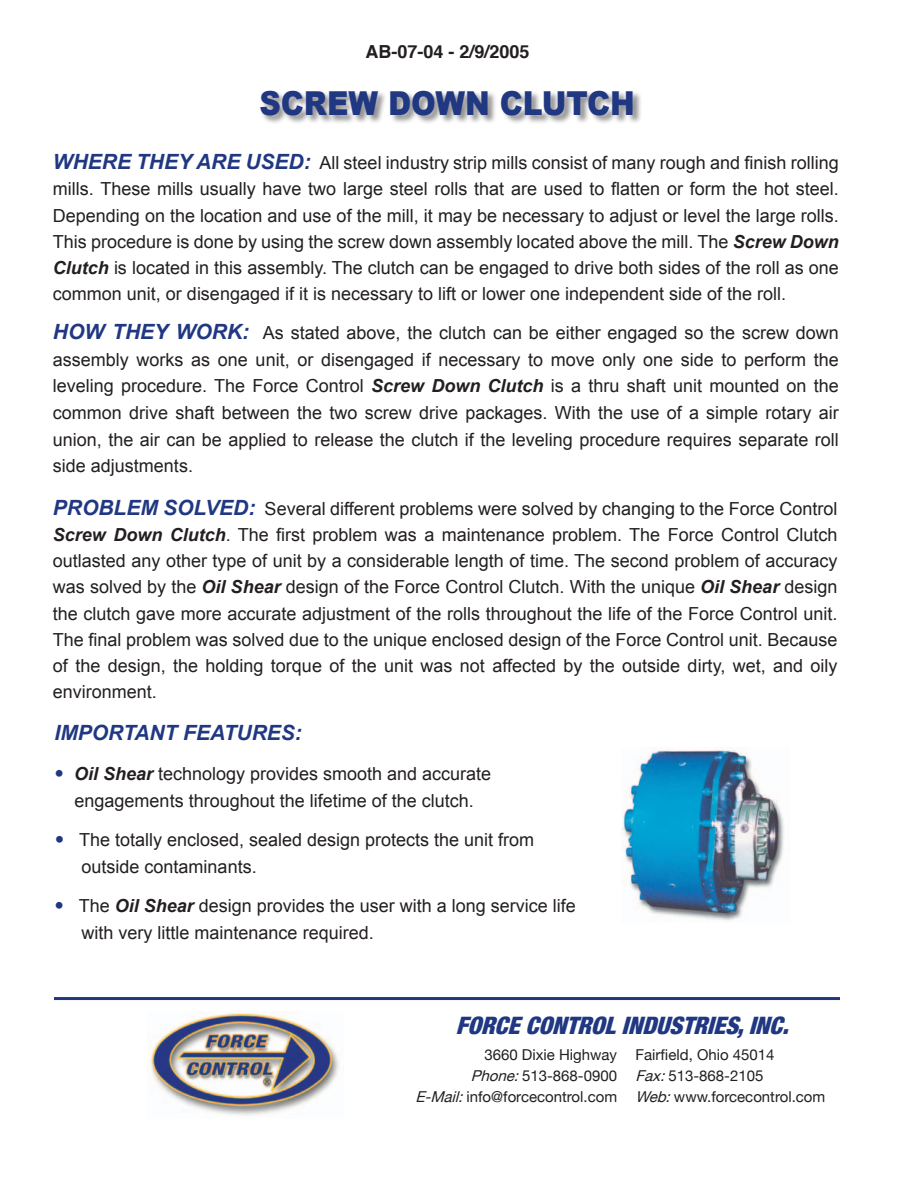
<style>
.page{position:relative;width:918px;height:1188px;background:#fff}
.page>*{position:absolute;margin:0;border:0;box-sizing:border-box;transform-origin:0 0}
.t1{font:900 33px "Arial";color:#203882;scale:.9 1}
.t2{font:italic 900 condensed 24px "Helvetica Neue";color:#203882}
.t3{font:italic 700 21px "Arial";color:#203882}
.t4{font:18px/26.2px "Arial";color:#231f20;text-align:justify}
.t5{font:700 18px "Helvetica";color:#231f20}
.t6{font:15px/21px "Helvetica Neue";color:#231f20;text-align:right}
.s1{font-weight:700;font-style:italic;font-size:21px;color:#203882}
.s2{font-weight:700;font-style:italic}
.s3{font-size:27px;color:#203882}
.s4{font-style:italic}
</style>
<div class="page">
<div style="left:260px;top:90px;width:383px;height:36px;background:#231f20;opacity:.5"></div>
<img style="left:150px;top:1013px;width:189px;height:102px">
<hr style="left:54px;top:997px;width:786px;height:3px;background:#203882">
<img style="left:623px;top:749px;width:161px;height:172px">
<p class="t5" style="left:366px;top:40px;width:166px">AB-07-04 - 2/9/2005</p>
<h1 class="t1" style="left:259px;top:85px;width:419px">SCREW DOWN CLUTCH</h1>
<p class="t4" style="left:53px;top:150px;width:788px"><span class="s1">WHERE THEY ARE USED:</span> All steel industry strip mills consist of many rough and finish rolling mills. These mills usually have two large steel rolls that are used to flatten or form the hot steel.<br>Depending on the location and use of the mill, it may be necessary to adjust or level the large rolls.<br>This procedure is done by using the screw down assembly located above the mill. The <span class="s2">Screw Down Clutch</span> is located in this assembly. The clutch can be engaged to drive both sides of the roll as one common unit, or disengaged if it is necessary to lift or lower one independent side of the roll.</p>
<p class="t4" style="left:53px;top:319px;width:788px"><span class="s1">HOW THEY WORK:</span> As stated above, the clutch can be either engaged so the screw down assembly works as one unit, or disengaged if necessary to move only one side to perform the leveling procedure. The Force Control <span class="s2">Screw Down Clutch</span> is a thru shaft unit mounted on the common drive shaft between the two screw drive packages. With the use of a simple rotary air union, the air can be applied to release the clutch if the leveling procedure requires separate roll side adjustments.</p>
<p class="t4" style="left:53px;top:495px;width:786px"><span class="s1">PROBLEM SOLVED:</span> Several different problems were solved by changing to the Force Control <span class="s2">Screw Down Clutch</span>. The first problem was a maintenance problem. The Force Control Clutch outlasted any other type of unit by a considerable length of time. The second problem of accuracy was solved by the <span class="s2">Oil Shear</span> design of the Force Control Clutch. With the unique <span class="s2">Oil Shear</span> design the clutch gave more accurate adjustment of the rolls throughout the life of the Force Control unit.<br>The final problem was solved due to the unique enclosed design of the Force Control unit. Because of the design, the holding torque of the unit was not affected by the outside dirty, wet, and oily environment.</p>
<p class="t3" style="left:55px;top:721px;width:249px">IMPORTANT FEATURES:</p>
<p class="t4" style="left:55px;top:760px;width:438px;line-height:27.3px;text-align:center"><span class="s3">•</span> <span class="s2">Oil Shear</span> technology provides smooth and accurate engagements throughout the lifetime of the clutch.</p>
<p class="t4" style="left:82px;top:826px;width:454px;line-height:26.7px;text-indent:-27px"><span class="s3">•</span> The totally enclosed, sealed design protects the unit from outside contaminants.</p>
<p class="t4" style="left:82px;top:892px;width:496px;line-height:26.7px;text-indent:-27px"><span class="s3">•</span> The <span class="s2">Oil Shear</span> design provides the user with a long service life with very little maintenance required.</p>
<h2 class="t2" style="left:456px;top:1011px;width:342px">FORCECONTROLINDUSTRIES,INC.</h2>
<p class="t6" style="left:415px;top:1044px;width:203px">3660 Dixie Highway<br><span class="s4">Phone:</span>513-868-0900<br><span class="s4">E-Mail:</span>info@forcecontrol.com</p>
<p class="t6" style="left:636px;top:1044px;width:191px;text-align:left">Fairfield, Ohio 45014<br><span class="s4">Fax:</span>513-868-2105<br><span class="s4">Web:</span>www.forcecontrol.com</p>
</div>
